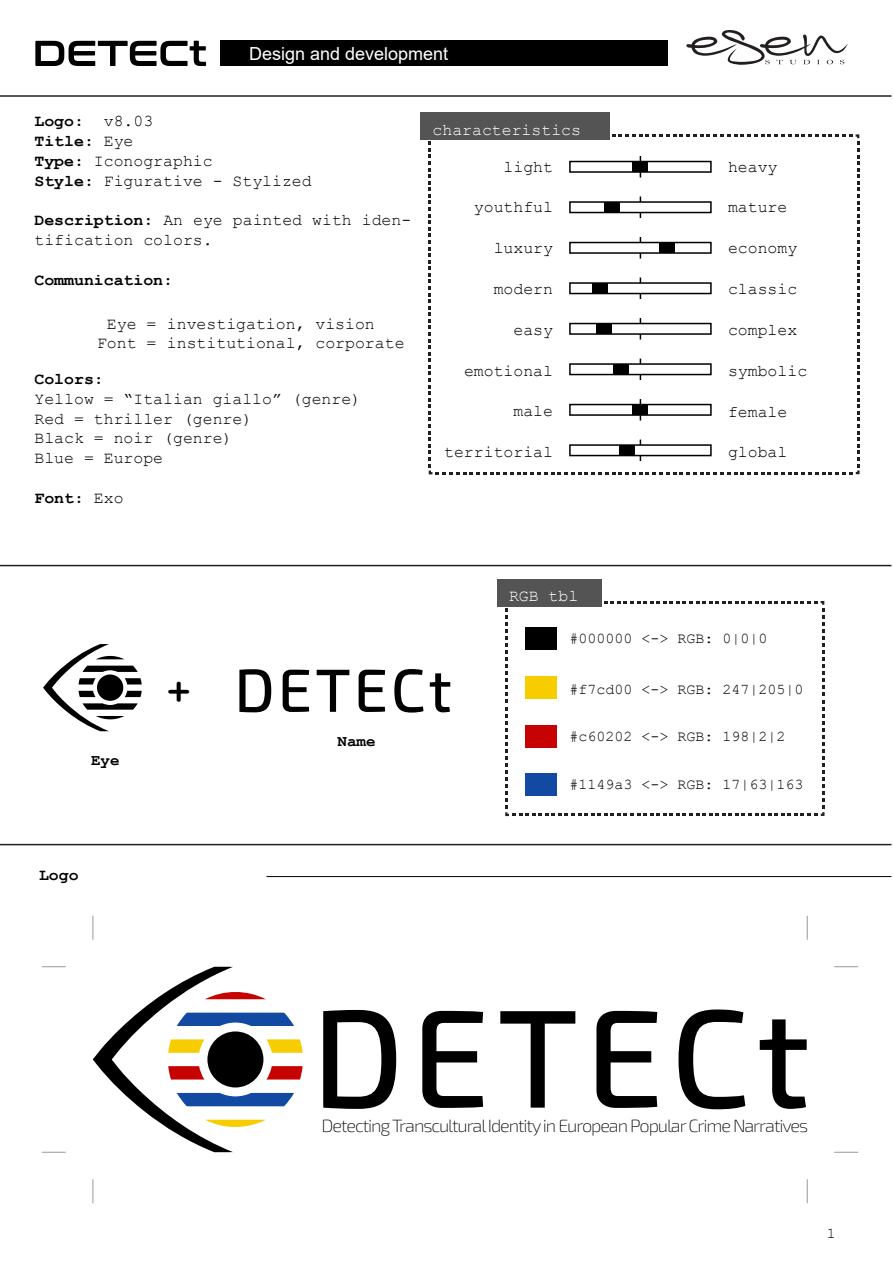
<style>
.page{position:relative;width:893px;height:1263px;background:#fff}
.page>*{position:absolute;margin:0;border:0;box-sizing:border-box;transform-origin:0 0}
.t1{font:700 40.05px "Courier New";color:#000}
.t2{font:18px "Arial";color:#fff}
.t3{font:200 17.7px "Exo 2";letter-spacing:-.06em;color:#000}
.t4{font:16.5px/19.8px "Courier New";color:#000}
.t5{font:700 16.5px "Courier New";color:#000}
.t6{font:16.5px "Courier New";color:#fff}
.t7{font:700 15.9px "Courier New";color:#000}
.t8{font:15px "Courier New";color:#000}
.s1{font-weight:700}
.s2{font-weight:400}
</style>
<div class="page">
<hr style="left:0;top:95px;width:891px;height:2px;background:#231f20">
<hr style="left:0;top:565px;width:891px;height:1px;background:#231f20">
<hr style="left:0;top:844px;width:891px;height:1px;background:#231f20">
<div style="left:420px;top:113px;width:189px;height:27px;background:#545454"></div>
<svg style="left:505px;top:601px;width:319px;height:215px"></svg>
<div style="left:497px;top:579px;width:105px;height:27px;background:#545454"></div>
<svg style="left:429px;top:134px;width:430px;height:340px"></svg>
<div style="left:569px;top:444px;width:143px;height:12px;background:#fff;border:2px solid #000"></div>
<div style="left:619px;top:445px;width:15px;height:11px;background:#000"></div>
<div style="left:525px;top:627px;width:31px;height:23px;background:#000"></div>
<div style="left:525px;top:676px;width:31px;height:23px;background:#f7cd00"></div>
<div style="left:525px;top:725px;width:31px;height:23px;background:#c60202"></div>
<div style="left:525px;top:773px;width:31px;height:23px;background:#1149a3"></div>
<hr style="left:266px;top:876px;width:625px;height:1px;background:#000">
<div style="left:220px;top:40px;width:448px;height:26px;background:#000"></div>
<svg style="left:35px;top:41px;width:171px;height:25px"></svg>
<svg style="left:686px;top:30px;width:162px;height:35px"></svg>
<svg style="left:93px;top:966px;width:210px;height:186px"></svg>
<div style="left:207px;top:1031px;width:56px;height:56px;background:#000;border-radius:50%"></div>
<svg style="left:323px;top:1010px;width:73px;height:99px"></svg>
<svg style="left:422px;top:1011px;width:61px;height:97px"></svg>
<svg style="left:500px;top:1011px;width:75px;height:96px"></svg>
<svg style="left:596px;top:1011px;width:61px;height:97px"></svg>
<svg style="left:678px;top:1009px;width:67px;height:100px"></svg>
<svg style="left:760px;top:1019px;width:47px;height:90px"></svg>
<svg style="left:43px;top:644px;width:99px;height:87px"></svg>
<div style="left:97px;top:674px;width:26px;height:27px;background:#000;border-radius:50%"></div>
<svg style="left:239px;top:669px;width:32px;height:43px"></svg>
<svg style="left:283px;top:670px;width:26px;height:42px"></svg>
<svg style="left:317px;top:670px;width:32px;height:42px"></svg>
<svg style="left:359px;top:670px;width:26px;height:42px"></svg>
<svg style="left:394px;top:669px;width:29px;height:43px"></svg>
<svg style="left:430px;top:673px;width:20px;height:39px"></svg>
<svg style="left:93px;top:916px;width:1px;height:24px"></svg>
<svg style="left:42px;top:966px;width:24px;height:1px"></svg>
<svg style="left:42px;top:1152px;width:24px;height:1px"></svg>
<svg style="left:93px;top:1179px;width:1px;height:24px"></svg>
<svg style="left:807px;top:916px;width:1px;height:24px"></svg>
<svg style="left:834px;top:966px;width:24px;height:1px"></svg>
<svg style="left:834px;top:1152px;width:24px;height:1px"></svg>
<svg style="left:807px;top:1179px;width:1px;height:24px"></svg>
<p class="t2" style="left:249px;top:41px;width:201px">Design and development</p>
<p class="t4" style="left:34px;top:111px;width:279px"><span class="s1">Logo:</span> v8.03<br><span class="s1">Title:</span> Eye<br><span class="s1">Type:</span> Iconographic<br><span class="s1">Style:</span> Figurative - Stylized</p>
<p class="t4" style="left:34px;top:210px;width:378px"><span class="s1">Description:</span> An eye painted with iden&shy;tification colors.</p>
<p class="t5" style="left:35px;top:270px;width:140px">Communication:</p>
<p class="t4" style="left:97px;top:313px;width:61px;text-align:center">Eye =<br>Font =</p>
<p class="t4" style="left:167px;top:313px;width:239px">investigation, vision institutional, corporate</p>
<p class="t5" style="left:35px;top:369px;width:71px">Colors:</p>
<p class="t4" style="left:35px;top:388px;width:328px">Yellow = “Italian giallo” (genre)<br>Red = thriller (genre)<br>Black = noir (genre)<br>Blue = Europe</p>
<p class="t5" style="left:35px;top:487px;width:91px">Font: <span class="s2">Exo</span></p>
<p class="t6" style="left:432px;top:120px;width:150px">characteristics</p>
<p class="t4" style="left:504px;top:156px;width:51px">light</p>
<p class="t4" style="left:474px;top:197px;width:81px">youthful</p>
<p class="t4" style="left:494px;top:238px;width:61px">luxury</p>
<p class="t4" style="left:494px;top:278px;width:61px">modern</p>
<p class="t4" style="left:513px;top:319px;width:41px">easy</p>
<p class="t4" style="left:464px;top:360px;width:91px">emotional</p>
<p class="t4" style="left:513px;top:401px;width:41px">male</p>
<p class="t4" style="left:444px;top:442px;width:110px">territorial</p>
<p class="t6" style="left:509px;top:586px;width:71px">RGB tbl</p>
<p class="t4" style="left:728px;top:156px;width:51px">heavy</p>
<p class="t4" style="left:728px;top:197px;width:61px">mature</p>
<p class="t4" style="left:728px;top:238px;width:71px">economy</p>
<p class="t4" style="left:728px;top:278px;width:71px">classic</p>
<p class="t4" style="left:728px;top:319px;width:71px">complex</p>
<p class="t4" style="left:728px;top:360px;width:81px">symbolic</p>
<p class="t4" style="left:728px;top:401px;width:61px">female</p>
<p class="t4" style="left:728px;top:442px;width:61px">global</p>
<p class="t7" style="left:91px;top:750px;width:30px">Eye</p>
<p class="t5" style="left:39px;top:865px;width:41px">Logo</p>
<h1 class="t1" style="left:167px;top:666px;width:26px">+</h1>
<p class="t7" style="left:338px;top:731px;width:40px">Name</p>
<p class="t8" style="left:570px;top:629px;width:200px">#000000 &lt;-&gt; RGB: 0|0|0</p>
<p class="t8" style="left:570px;top:680px;width:236px">#f7cd00 &lt;-&gt; RGB: 247|205|0</p>
<p class="t8" style="left:570px;top:727px;width:217px">#c60202 &lt;-&gt; RGB: 198|2|2</p>
<p class="t8" style="left:570px;top:775px;width:236px">#1149a3 &lt;-&gt; RGB: 17|63|163</p>
<p class="t3" style="left:322px;top:1115px;width:488px">Detecting Transcultural Identity in European Popular Crime Narratives</p>
<p class="t8" style="left:827px;top:1224px;width:10px">1</p>
</div>
